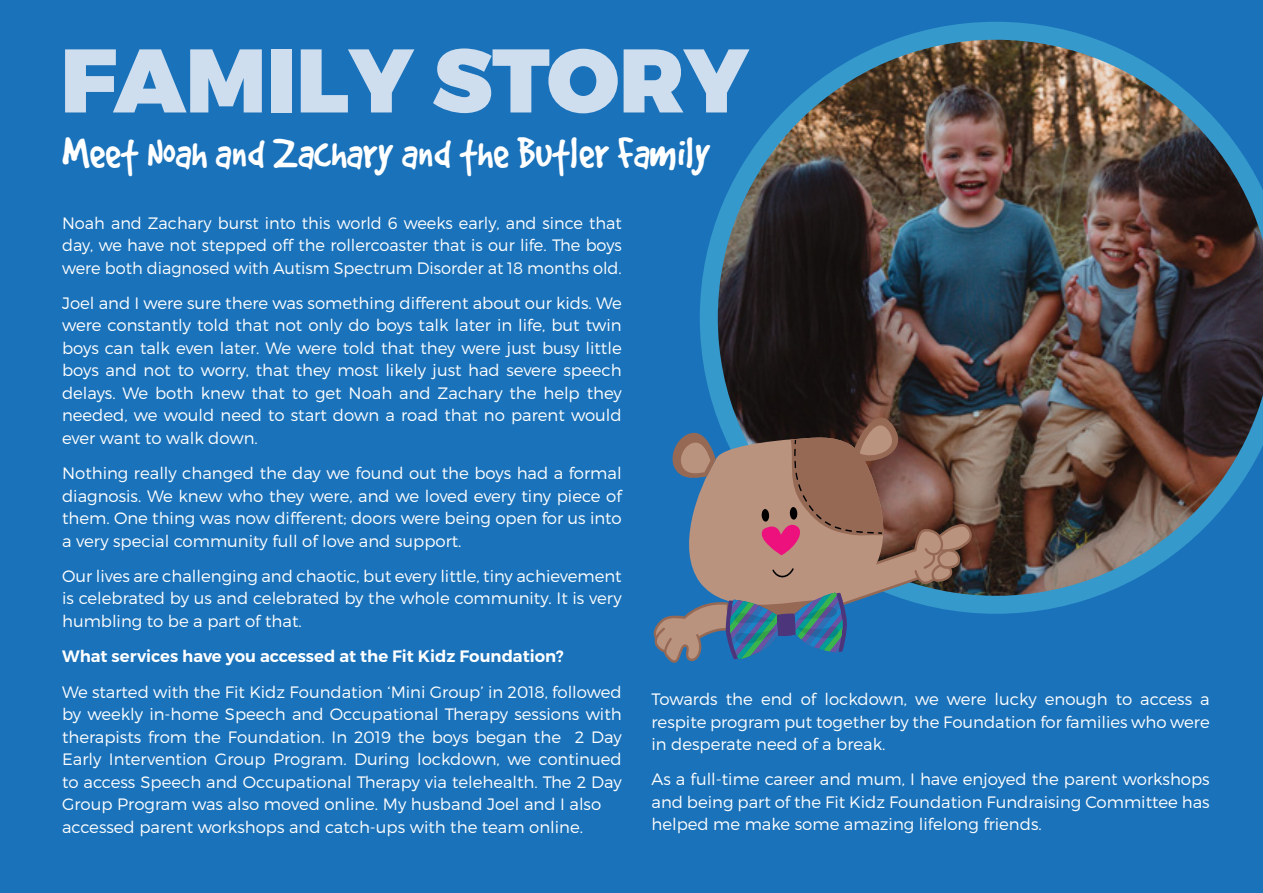
<style>
.page{position:relative;width:1263px;height:893px;background:#1a72ba}
.page>*{position:absolute;margin:0;border:0;box-sizing:border-box;transform-origin:0 0}
.t1{font:900 90px "Montserrat";color:#cfdeef}
.t2{font:48px "Good Dog Plain";color:#fff;scale:.95 1}
.t3{font:300 16.5px/22.5px "Montserrat";color:#fff;text-align:justify}
.t4{font:600 16.5px "Montserrat";color:#fff}
</style>
<div class="page">
<img style="left:700px;top:22px;width:563px;height:592px">
<svg style="left:653px;top:401px;width:322px;height:262px"></svg>
<h1 class="t1" style="left:61px;top:24px;width:689px">FAMILY STORY</h1>
<h2 class="t2" style="left:62px;top:129px;width:684px">Meet Noah and Zachary and the Butler Family</h2>
<p class="t3" style="left:62px;top:211px;width:561px">Noah and Zachary burst into this world 6 weeks early, and since that day, we have not stepped off the rollercoaster that is our life. The boys were both diagnosed with Autism Spectrum Disorder at 18 months old.</p>
<p class="t3" style="left:62px;top:291px;width:561px">Joel and I were sure there was something different about our kids. We were constantly told that not only do boys talk later in life, but twin boys can talk even later. We were told that they were just busy little boys and not to worry, that they most likely just had severe speech delays. We both knew that to get Noah and Zachary the help they needed, we would need to start down a road that no parent would ever want to walk down.</p>
<p class="t3" style="left:62px;top:462px;width:561px">Nothing really changed the day we found out the boys had a formal diagnosis. We knew who they were, and we loved every tiny piece of them. One thing was now different; doors were being open for us into a very special community full of love and support.</p>
<p class="t3" style="left:62px;top:565px;width:561px">Our lives are challenging and chaotic, but every little, tiny achievement is celebrated by us and celebrated by the whole community. It is very humbling to be a part of that.</p>
<p class="t4" style="left:62px;top:646px;width:503px">What services have you accessed at the Fit Kidz Foundation?</p>
<p class="t3" style="left:62px;top:680px;width:561px;text-align:left">We started with the Fit Kidz Foundation ‘Mini Group’ in 2018, followed by weekly in-home Speech and Occupational Therapy sessions with therapists from the Foundation. In 2019 the boys began the 2 Day Early Intervention Group Program. During lockdown, we continued to access Speech and Occupational Therapy via telehealth. The 2 Day Group Program was also moved online. My husband Joel and I also accessed parent workshops and catch-ups with the team online.</p>
<p class="t3" style="left:651px;top:688px;width:560px">Towards the end of lockdown, we were lucky enough to access a respite program put together by the Foundation for families who were in desperate need of a break.</p>
<p class="t3" style="left:651px;top:768px;width:560px">As a full-time career and mum, I have enjoyed the parent workshops and being part of the Fit Kidz Foundation Fundraising Committee has helped me make some amazing lifelong friends.</p>
</div>
